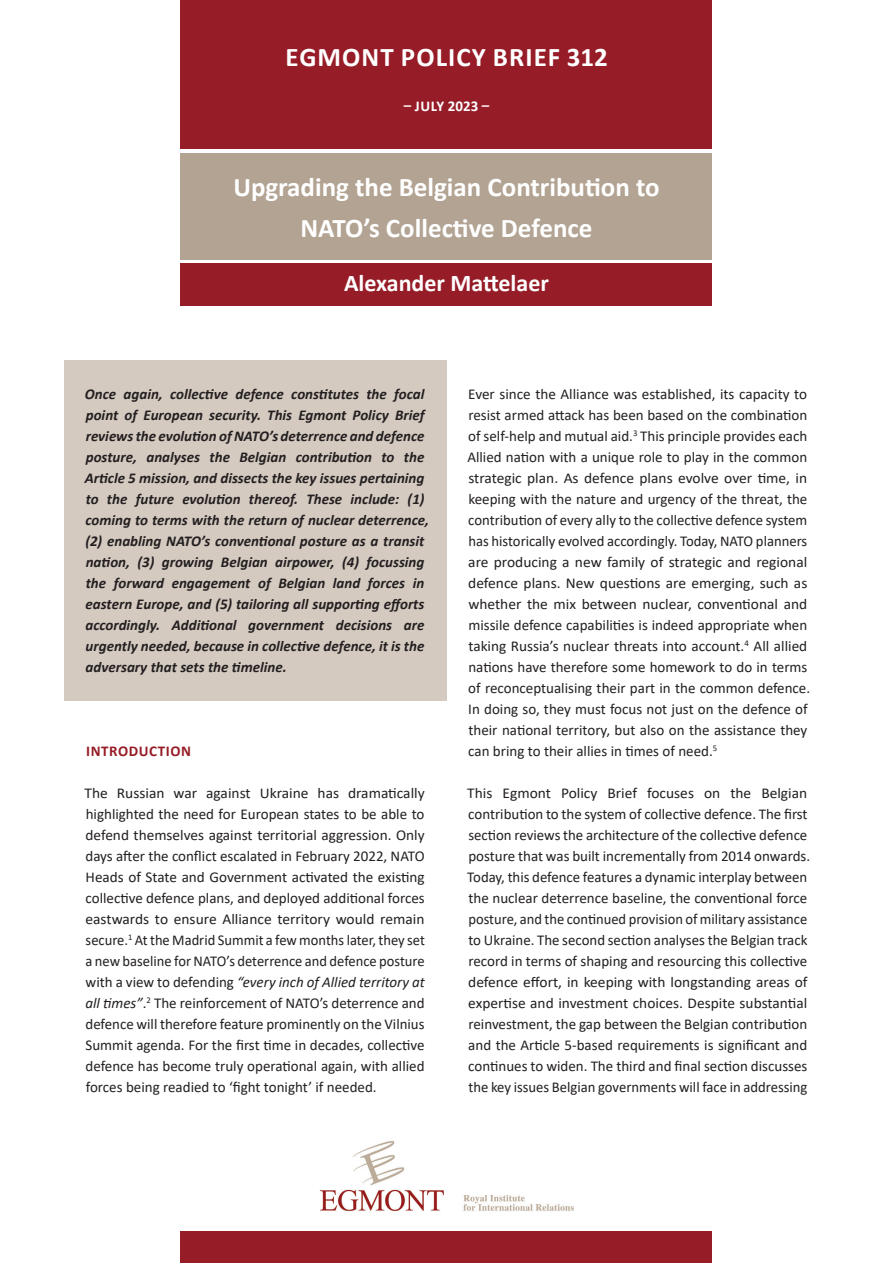
<style>
.page{position:relative;width:893px;height:1263px;background:#fff}
.page>*{position:absolute;margin:0;border:0;box-sizing:border-box;transform-origin:0 0}
.t1{font:700 27px "Calibri";color:#fff}
.t2{font:700 27px "Calibri";letter-spacing:.04em;color:#fff}
.t3{font:700 24px "Calibri";color:#fff}
.BODY{font:15px/21px "Calibri";color:#231f20}
.INTRO{font:italic 700 15px/21px "Calibri";color:#231f20}
.t4{font:700 15px "Calibri";letter-spacing:.04em;color:#961c27}
.t5{font:700 15px "Calibri";color:#fff}
.s1{font-style:italic}
</style>
<div class="page">
<div style="left:181px;top:130px;width:531px;height:155px;background:linear-gradient(to right,#fff,#fff)"></div>
<div style="left:64px;top:360px;width:382px;height:341px;background:#d4cac0"></div>
<div style="left:181px;top:0;width:531px;height:149px;background:#961c27"></div>
<div style="left:181px;top:153px;width:531px;height:106px;background:#b2a393"></div>
<div style="left:181px;top:264px;width:531px;height:42px;background:#961c27"></div>
<div style="left:181px;top:1231px;width:531px;height:32px;background:#961c27"></div>
<img style="left:319px;top:1141px;width:255px;height:70px">
<p class="t2" style="left:286px;top:38px;width:324px">EGMONT POLICY BRIEF 312</p>
<p class="t5" style="left:404px;top:95px;width:87px">– JULY 2023 –</p>
<h1 class="t1" style="left:233px;top:168px;width:428px">Upgrading the Belgian Contribution to</h1>
<h1 class="t1" style="left:301px;top:208px;width:293px">NATO’s Collective Defence</h1>
<p class="t3" style="left:344px;top:266px;width:206px">Alexander Mattelaer</p>
<p class="INTRO" style="left:85px;top:383px;width:346px">Once again, collective defence constitutes the focal point of European security. This Egmont Policy Brief reviews the evolution of NATO’s deterrence and defence posture, analyses the Belgian contribution to the Article 5 mission, and dissects the key issues pertaining to the future evolution thereof. These include: (1) coming to terms with the return of nuclear deterrence, (2) enabling NATO’s conventional posture as a transit nation, (3) growing Belgian airpower, (4) focussing the forward engagement of Belgian land forces in eastern Europe, and (5) tailoring all supporting efforts accordingly. Additional government decisions are urgently needed, because in collective defence, it is the adversary that sets the timeline.</p>
<h3 class="t4" style="left:86px;top:740px;width:106px">INTRODUCTION</h3>
<p class="BODY" style="left:85px;top:782px;width:342px;text-align:justify">The Russian war against Ukraine has dramatically highlighted the need for European states to be able to defend themselves against territorial aggression. Only days after the conflict escalated in February 2022, NATO Heads of State and Government activated the existing collective defence plans, and deployed additional forces eastwards to ensure Alliance territory would remain secure.<sup>1</sup> At the Madrid Summit a few months later, they set a new baseline for NATO’s deterrence and defence posture with a view to defending <span class="s1">“every inch of Allied territory at all times”</span>.<sup>2</sup> The reinforcement of NATO’s deterrence and defence will therefore feature prominently on the Vilnius Summit agenda. For the first time in decades, collective defence has become truly operational again, with allied forces being readied to ‘fight tonight’ if needed.</p>
<p class="BODY" style="left:467px;top:383px;width:344px">Ever since the Alliance was established, its capacity to resist armed attack has been based on the combination of self-help and mutual aid.<sup>3</sup> This principle provides each Allied nation with a unique role to play in the common strategic plan. As defence plans evolve over time, in keeping with the nature and urgency of the threat, the contribution of every ally to the collective defence system has historically evolved accordingly. Today, NATO planners are producing a new family of strategic and regional defence plans. New questions are emerging, such as whether the mix between nuclear, conventional and missile defence capabilities is indeed appropriate when taking Russia’s nuclear threats into account.<sup>4</sup> All allied nations have therefore some homework to do in terms of reconceptualising their part in the common defence.<br>In doing so, they must focus not just on the defence of their national territory, but also on the assistance they can bring to their allies in times of need.<sup>5</sup></p>
<p class="BODY" style="left:467px;top:782px;width:344px">This Egmont Policy Brief focuses on the Belgian contribution to the system of collective defence. The first section reviews the architecture of the collective defence posture that was built incrementally from 2014 onwards.<br>Today, this defence features a dynamic interplay between the nuclear deterrence baseline, the conventional force posture, and the continued provision of military assistance to Ukraine. The second section analyses the Belgian track record in terms of shaping and resourcing this collective defence effort, in keeping with longstanding areas of expertise and investment choices. Despite substantial reinvestment, the gap between the Belgian contribution and the Article 5-based requirements is significant and continues to widen. The third and final section discusses the key issues Belgian governments will face in addressing</p>
</div>
